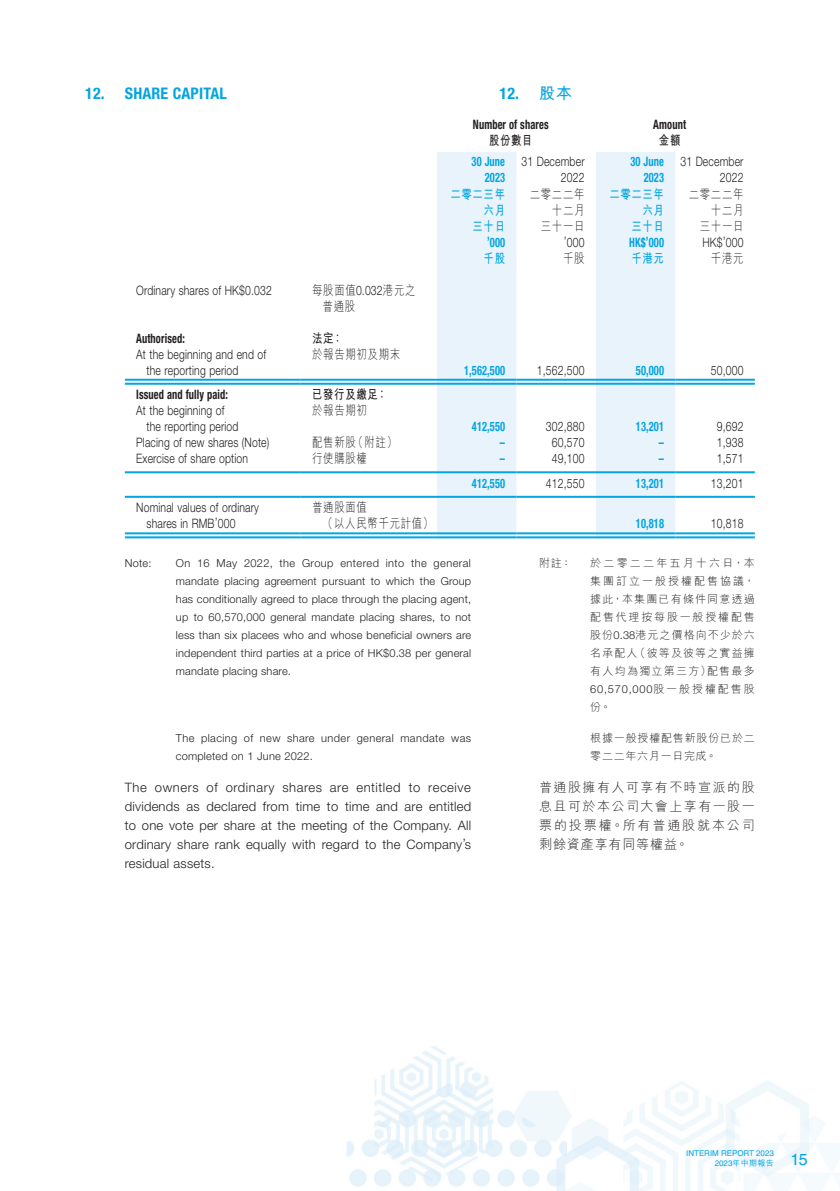
<style>
.page{position:relative;width:840px;height:1191px;background:#fff}
.page>*{position:absolute;margin:0;border:0;box-sizing:border-box;transform-origin:0 0}
.t1{font:700 condensed 16px "Helvetica Neue LT Std";letter-spacing:.01em;color:#04a5e0}
.t2{font:300 13px/16px "Helvetica Neue LT Std";letter-spacing:.015em;color:#231f20;scale:.8 1}
.t3{font:300 13px/19px "Helvetica Neue LT Std";letter-spacing:.015em;color:#231f20;text-align:justify}
.t4{font:300 13px/16px "M Hei HK";letter-spacing:.065em;color:#231f20;text-align:right;scale:.8 1}
.t5{font:700 condensed 13px "Helvetica Neue LT Std";letter-spacing:.01em;color:#04a5e0;scale:.8 1}
.t6{font:300 13px/19px "M Hei HK";letter-spacing:.065em;color:#231f20;text-align:justify}
.t7{font:700 condensed 13px "Helvetica Neue LT Std";letter-spacing:.01em;color:#231f20;scale:.8 1}
.t8{font:700 13px/16px "M Hei HK";letter-spacing:.06em;color:#04a5e0;text-align:right;scale:.8 1}
.t9{font:700 13px "M Hei HK";letter-spacing:.06em;color:#231f20;scale:.8 1}
.t10{font:300 11px/18px "Helvetica Neue LT Std";letter-spacing:.015em;color:#231f20;text-align:justify}
.t11{font:300 11px/18px "M Hei HK";letter-spacing:.09em;color:#231f20;text-align:justify}
.t12{font:300 11px/18px "Helvetica Neue LT Std";letter-spacing:.035em;color:#231f20}
.t13{font:8px "Helvetica LT Std";letter-spacing:-.005em;color:#04a5e0}
.t14{font:500 8px "M Hei HK";letter-spacing:.045em;color:#04a5e0}
.s1{font-family:"Helvetica Neue LT Std"}
.s2{font-family:"M Hei HK";font-stretch:normal}
.s3{font-family:"M Hei HK"}
.s4{font-family:"Helvetica LT Std";font-weight:400}
</style>
<div class="page">
<img style="left:124px;top:378px;width:715px;height:813px">
<svg style="left:437px;top:152px;width:238px;height:112px"></svg>
<svg style="left:437px;top:264px;width:238px;height:272px;fill:#e8f3fb"></svg>
<hr style="left:125px;top:379px;width:175px;height:2px;background:#04a5e0">
<hr style="left:125px;top:383px;width:175px;height:2px;background:#04a5e0">
<hr style="left:300px;top:379px;width:137px;height:2px;background:#04a5e0">
<hr style="left:300px;top:383px;width:137px;height:2px;background:#04a5e0">
<hr style="left:437px;top:379px;width:79px;height:2px;background:#04a5e0">
<hr style="left:437px;top:383px;width:79px;height:2px;background:#04a5e0">
<hr style="left:516px;top:379px;width:79px;height:2px;background:#04a5e0">
<hr style="left:516px;top:383px;width:79px;height:2px;background:#04a5e0">
<hr style="left:595px;top:379px;width:80px;height:2px;background:#04a5e0">
<hr style="left:595px;top:383px;width:80px;height:2px;background:#04a5e0">
<hr style="left:675px;top:379px;width:79px;height:2px;background:#04a5e0">
<hr style="left:675px;top:383px;width:79px;height:2px;background:#04a5e0">
<hr style="left:125px;top:471px;width:175px;height:2px;background:#04a5e0">
<hr style="left:300px;top:471px;width:137px;height:2px;background:#04a5e0">
<hr style="left:437px;top:471px;width:79px;height:2px;background:#04a5e0">
<hr style="left:516px;top:471px;width:79px;height:2px;background:#04a5e0">
<hr style="left:595px;top:471px;width:80px;height:2px;background:#04a5e0">
<hr style="left:675px;top:471px;width:79px;height:2px;background:#04a5e0">
<hr style="left:125px;top:496px;width:175px;height:2px;background:#04a5e0">
<hr style="left:300px;top:496px;width:137px;height:2px;background:#04a5e0">
<hr style="left:437px;top:496px;width:79px;height:2px;background:#04a5e0">
<hr style="left:516px;top:496px;width:79px;height:2px;background:#04a5e0">
<hr style="left:595px;top:496px;width:80px;height:2px;background:#04a5e0">
<hr style="left:675px;top:496px;width:79px;height:2px;background:#04a5e0">
<hr style="left:125px;top:532px;width:175px;height:2px;background:#04a5e0">
<hr style="left:125px;top:536px;width:175px;height:2px;background:#04a5e0">
<hr style="left:300px;top:532px;width:137px;height:2px;background:#04a5e0">
<hr style="left:300px;top:536px;width:137px;height:2px;background:#04a5e0">
<hr style="left:437px;top:532px;width:79px;height:2px;background:#04a5e0">
<hr style="left:437px;top:536px;width:79px;height:2px;background:#04a5e0">
<hr style="left:516px;top:532px;width:79px;height:2px;background:#04a5e0">
<hr style="left:516px;top:536px;width:79px;height:2px;background:#04a5e0">
<hr style="left:595px;top:532px;width:80px;height:2px;background:#04a5e0">
<hr style="left:595px;top:536px;width:80px;height:2px;background:#04a5e0">
<hr style="left:675px;top:532px;width:79px;height:2px;background:#04a5e0">
<hr style="left:675px;top:536px;width:79px;height:2px;background:#04a5e0">
<h1 class="t1" style="left:85px;top:84px;width:143px">12. SHARE CAPITAL</h1>
<p class="t2" style="left:136px;top:282px;width:171px">Ordinary shares of HK$0.032</p>
<p class="t4" style="left:322px;top:281px;width:118px;text-align:left;text-indent:-10px">每股面值<span class="s1">0.032</span>港元之普通股</p>
<p class="t7" style="left:136px;top:330px;width:62px">Authorised:</p>
<p class="t9" style="left:312px;top:328px;width:40px">法定：</p>
<p class="t2" style="left:146px;top:346px;width:151px;text-indent:-10px">At the beginning and end of the reporting period</p>
<p class="t4" style="left:312px;top:345px;width:112px">於報告期初及期末</p>
<p class="t7" style="left:136px;top:386px;width:116px">Issued and fully paid:</p>
<p class="t9" style="left:312px;top:385px;width:95px">已發行及繳足：</p>
<p class="t2" style="left:146px;top:402px;width:116px;text-indent:-10px">At the beginning of the reporting period</p>
<p class="t4" style="left:312px;top:402px;width:70px">於報告期初</p>
<h1 class="t1" style="left:499px;top:84px;width:74px">12. <span class="s2">股本</span></h1>
<p class="t7" style="left:472px;top:116px;width:96px">Number of shares</p>
<p class="t7" style="left:653px;top:116px;width:42px">Amount</p>
<p class="t9" style="left:488px;top:131px;width:56px">股份數目</p>
<p class="t9" style="left:658px;top:131px;width:28px">金額</p>
<p class="t5" style="left:471px;top:154px;width:43px">30 June</p>
<p class="t2" style="left:521px;top:154px;width:80px">31 December</p>
<p class="t5" style="left:630px;top:154px;width:43px">30 June</p>
<p class="t2" style="left:680px;top:154px;width:80px">31 December</p>
<p class="t5" style="left:484px;top:170px;width:27px">2023</p>
<p class="t2" style="left:560px;top:170px;width:31px">2022</p>
<p class="t5" style="left:643px;top:170px;width:27px">2023</p>
<p class="t2" style="left:719px;top:170px;width:31px">2022</p>
<p class="t8" style="left:450px;top:185px;width:70px">二零二三年六月<br>三十日</p>
<p class="t4" style="left:529px;top:185px;width:70px">二零二二年十二月<br>三十一日</p>
<p class="t8" style="left:609px;top:185px;width:70px">二零二三年六月<br>三十日</p>
<p class="t4" style="left:688px;top:185px;width:70px">二零二二年十二月<br>三十一日</p>
<p class="t5" style="left:487px;top:234px;width:24px">’000</p>
<p class="t2" style="left:563px;top:234px;width:27px">’000</p>
<p class="t5" style="left:629px;top:234px;width:45px">HK$’000</p>
<p class="t2" style="left:702px;top:234px;width:53px">HK$’000</p>
<p class="t8" style="left:483px;top:249px;width:28px">千股</p>
<p class="t4" style="left:562px;top:249px;width:28px">千股</p>
<p class="t8" style="left:631px;top:249px;width:42px">千港元</p>
<p class="t4" style="left:710px;top:249px;width:42px">千港元</p>
<p class="t5" style="left:464px;top:362px;width:53px">1,562,500</p>
<p class="t2" style="left:536px;top:362px;width:61px">1,562,500</p>
<p class="t5" style="left:635px;top:362px;width:37px">50,000</p>
<p class="t2" style="left:710px;top:362px;width:42px">50,000</p>
<p class="t5" style="left:471px;top:418px;width:43px">412,550</p>
<p class="t2" style="left:545px;top:418px;width:50px">302,880</p>
<p class="t5" style="left:635px;top:418px;width:37px">13,201</p>
<p class="t2" style="left:716px;top:418px;width:35px">9,692</p>
<p class="t2" style="left:136px;top:434px;width:168px">Placing of new shares (Note)</p>
<p class="t4" style="left:312px;top:434px;width:108px">配售新股（附註）</p>
<p class="t5" style="left:499px;top:434px;width:8px">–</p>
<p class="t2" style="left:551px;top:434px;width:42px">60,570</p>
<p class="t5" style="left:658px;top:434px;width:8px">–</p>
<p class="t2" style="left:716px;top:434px;width:35px">1,938</p>
<p class="t2" style="left:136px;top:450px;width:141px">Exercise of share option</p>
<p class="t4" style="left:312px;top:450px;width:70px">行使購股權</p>
<p class="t5" style="left:499px;top:450px;width:8px">–</p>
<p class="t2" style="left:551px;top:450px;width:42px">49,100</p>
<p class="t5" style="left:658px;top:450px;width:8px">–</p>
<p class="t2" style="left:716px;top:450px;width:35px">1,571</p>
<p class="t5" style="left:471px;top:475px;width:43px">412,550</p>
<p class="t2" style="left:545px;top:475px;width:50px">412,550</p>
<p class="t5" style="left:635px;top:475px;width:37px">13,201</p>
<p class="t2" style="left:710px;top:475px;width:42px">13,201</p>
<p class="t2" style="left:146px;top:499px;width:142px;text-indent:-10px">Nominal values of ordinary shares in RMB’000</p>
<p class="t4" style="left:322px;top:499px;width:140px;text-align:left;text-indent:-10px">普通股面值<br>（以人民幣千元計值）</p>
<p class="t5" style="left:635px;top:515px;width:37px">10,818</p>
<p class="t2" style="left:710px;top:515px;width:42px">10,818</p>
<p class="t10" style="left:125px;top:553px;width:28px">Note:</p>
<p class="t10" style="left:176px;top:553px;width:296px">On 16 May 2022, the Group entered into the general mandate placing agreement pursuant to which the Group has conditionally agreed to place through the placing agent, up to 60,570,000 general mandate placing shares, to not less than six placees who and whose beneficial owners are independent third parties at a price of HK$0.38 per general mandate placing share.</p>
<p class="t12" style="left:176px;top:728px;width:296px">The placing of new share under general mandate was completed on 1 June 2022.</p>
<p class="t3" style="left:125px;top:777px;width:347px">The owners of ordinary shares are entitled to receive dividends as declared from time to time and are entitled to one vote per share at the meeting of the Company. All ordinary share rank equally with regard to the Company’s residual assets.</p>
<p class="t11" style="left:539px;top:553px;width:34px">附註：</p>
<p class="t11" style="left:590px;top:553px;width:166px">於二零二二年五月十六日，本集團訂立一般授權配售協議，據此，本集團已有條件同意透過配售代理按每股一般授權配售股份<span class="s1">0.38</span>港元之價格向不少於六名承配人（彼等及彼等之實益擁有人均為獨立第三方）配售最多</p>
<p class="t10" style="left:590px;top:679px;width:166px">60,570,000<span class="s3">股一般授權配售股</span></p>
<p class="t11" style="left:590px;top:697px;width:22px">份。</p>
<p class="t11" style="left:590px;top:728px;width:166px">根據一般授權配售新股份已於二零二二年六月一日完成。</p>
<p class="t6" style="left:539px;top:777px;width:217px">普通股擁有人可享有不時宣派的股息且可於本公司大會上享有一股一票的投票權。所有普通股就本公司剩餘資產享有同等權益。</p>
<p class="t13" style="left:685px;top:1148px;width:89px">INTERIM REPORT 2023</p>
<p class="t14" style="left:714px;top:1157px;width:94px"><span class="s4">2023</span>年中期報告 <sup>15</sup></p>
</div>
